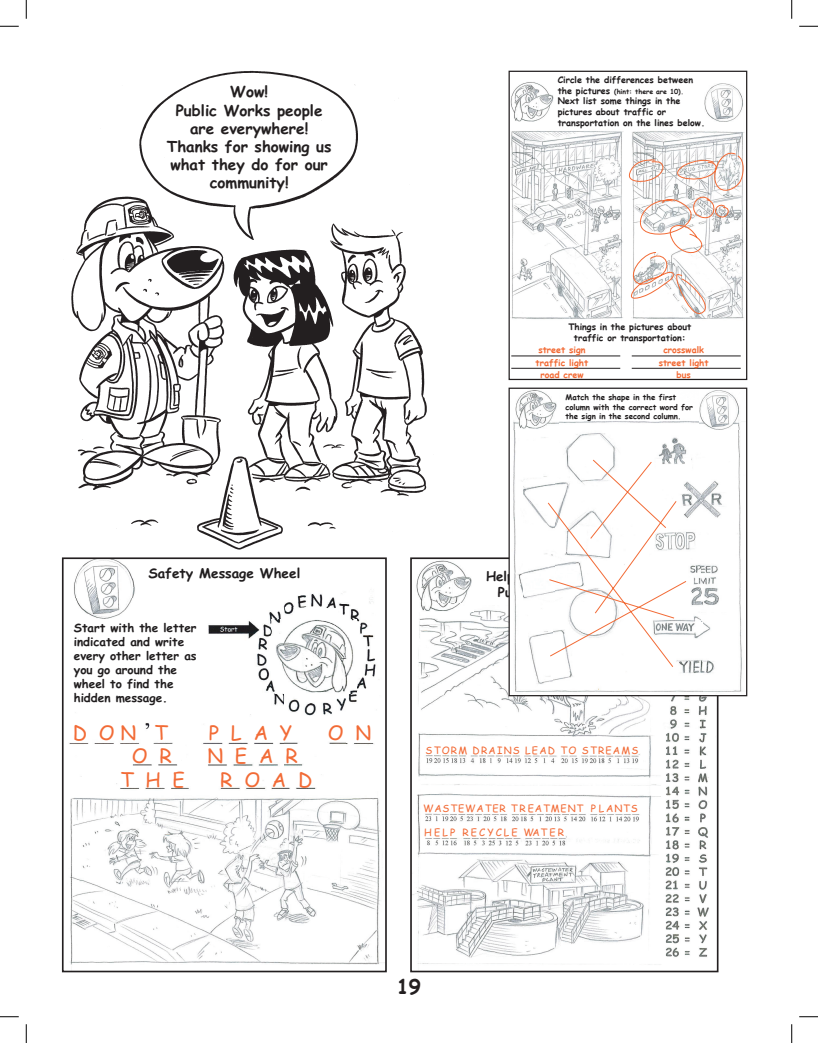
<style>
.page{position:relative;width:818px;height:1043px;background:#fff}
.page>*{position:absolute;margin:0;border:0;box-sizing:border-box;transform-origin:0 0}
.t1{font:700 20px "Comic Sans MS";color:#231f20}
.t2{font:19.75px "Comic Sans MS";color:#f26b36}
.t3{font:700 15.25px/18.2px "Comic Sans MS";color:#231f20;text-align:center}
.t4{font:700 13.5px "Comic Sans MS";color:#201d1e}
.t5{font:700 11.75px/14px "Comic Sans MS";color:#201d1e}
.t6{font:10px "Comic Sans MS";letter-spacing:.09em;color:#f26b36}
.t7{font:10px "Comic Sans MS";letter-spacing:.12em;color:#f26b36}
.t8{font:10px "Comic Sans MS";letter-spacing:.21em;color:#f26b36}
.t9{font:700 8.88px/10.6px "Comic Sans MS";color:#201d1e}
.t10{font:700 8.88px/12.8px "Comic Sans MS";color:#f26b36;text-align:center}
.t11{font:700 7.88px/9.5px "Comic Sans MS";color:#201d1e}
.t12{font:700 6.75px "Comic Sans MS";color:#201d1e}
.s1{font-size:8.88px}
</style>
<div class="page">
<img style="left:71px;top:70px;width:356px;height:480px">
<img style="left:510px;top:131px;width:113px;height:188px">
<img style="left:632px;top:131px;width:112px;height:16px">
<hr style="left:511px;top:355px;width:109px;height:1px;background:#201d1e">
<hr style="left:511px;top:368px;width:109px;height:1px;background:#201d1e">
<hr style="left:511px;top:380px;width:109px;height:1px;background:#201d1e">
<hr style="left:631px;top:355px;width:109px;height:1px;background:#201d1e">
<hr style="left:631px;top:368px;width:109px;height:1px;background:#201d1e">
<hr style="left:631px;top:380px;width:109px;height:1px;background:#201d1e">
<img style="left:704px;top:84px;width:39px;height:37px">
<svg style="left:628px;top:147px;width:116px;height:172px"></svg>
<img style="left:510px;top:82px;width:44px;height:40px">
<div style="left:508px;top:71px;width:239px;height:309px;border:1px solid #231f20"></div>
<img style="left:283px;top:593px;width:90px;height:14px">
<img style="left:185px;top:611px;width:99px;height:178px">
<img style="left:284px;top:607px;width:84px;height:19px">
<img style="left:345px;top:626px;width:31px;height:119px">
<img style="left:284px;top:696px;width:61px;height:93px">
<img style="left:84px;top:723px;width:101px;height:66px">
<img style="left:70px;top:797px;width:314px;height:168px">
<svg style="left:99px;top:611px;width:103px;height:95px"></svg>
<img style="left:74px;top:560px;width:63px;height:58px">
<img style="left:272px;top:619px;width:84px;height:74px">
<div style="left:62px;top:557px;width:325px;height:415px;border:2px solid #231f20"></div>
<img style="left:413px;top:610px;width:248px;height:355px">
<img style="left:662px;top:696px;width:53px;height:261px">
<img style="left:422px;top:749px;width:220px;height:18px">
<img style="left:423px;top:808px;width:219px;height:42px">
<img style="left:414px;top:560px;width:60px;height:52px">
<div style="left:410px;top:557px;width:308px;height:415px;border:2px solid #231f20"></div>
<img style="left:510px;top:421px;width:13px;height:273px">
<img style="left:554px;top:421px;width:147px;height:273px">
<img style="left:732px;top:429px;width:10px;height:263px">
<img style="left:523px;top:437px;width:31px;height:257px">
<img style="left:701px;top:429px;width:31px;height:265px">
<img style="left:514px;top:390px;width:44px;height:39px">
<img style="left:699px;top:390px;width:41px;height:39px">
<div style="left:508px;top:387px;width:239px;height:309px;border:1px solid #231f20"></div>
<svg style="left:547px;top:457px;width:146px;height:211px"></svg>
<svg style="left:0;top:25px;width:19px;height:2px"></svg>
<svg style="left:799px;top:25px;width:19px;height:2px"></svg>
<svg style="left:0;top:1016px;width:19px;height:1px"></svg>
<svg style="left:799px;top:1016px;width:19px;height:1px"></svg>
<svg style="left:25px;top:0;width:2px;height:19px"></svg>
<svg style="left:25px;top:1024px;width:2px;height:18px"></svg>
<svg style="left:791px;top:0;width:1px;height:19px"></svg>
<svg style="left:791px;top:1024px;width:1px;height:18px"></svg>
<h3 class="t3" style="left:167px;top:84px;width:166px">Wow!<br>Public Works people are everywhere!<br>Thanks for showing us what they do for our community!</h3>
<p class="t9" style="left:557px;top:74px;width:137px">Circle the differences between</p>
<p class="t12" style="left:557px;top:86px;width:128px"><span class="s1">the pictures</span> (hint: there are 10).</p>
<p class="t9" style="left:557px;top:95px;width:149px">Next list some things in the pictures about traffic or transportation on the lines below.</p>
<p class="t9" style="left:568px;top:321px;width:124px;text-align:center">Things in the pictures about traffic or transportation:</p>
<p class="t10" style="left:535px;top:343px;width:54px">street sign traffic light</p>
<p class="t10" style="left:540px;top:368px;width:45px">road crew</p>
<p class="t10" style="left:658px;top:343px;width:51px">crosswalk street light</p>
<p class="t10" style="left:676px;top:368px;width:16px">bus</p>
<p class="t11" style="left:565px;top:392px;width:129px">Match the shape in the first column with the correct word for the sign in the second column.</p>
<h3 class="t4" style="left:148px;top:568px;width:153px">Safety Message Wheel</h3>
<h3 class="t5" style="left:74px;top:621px;width:124px">Start with the letter indicated and write every other letter as you go around the wheel to find the hidden message.</h3>
<h2 class="t2" style="left:73px;top:718px;width:96px">D O N T</h2>
<h2 class="t2" style="left:209px;top:718px;width:85px">P L A Y</h2>
<h2 class="t2" style="left:328px;top:718px;width:45px">O N</h2>
<h2 class="t2" style="left:132px;top:741px;width:41px">O R</h2>
<h2 class="t2" style="left:207px;top:741px;width:92px">N E A R</h2>
<h2 class="t2" style="left:120px;top:765px;width:66px">T H E</h2>
<h2 class="t2" style="left:220px;top:765px;width:94px">R O A D</h2>
<p class="t7" style="left:425px;top:742px;width:214px">STORM DRAINS LEAD TO STREAMS</p>
<p class="t6" style="left:423px;top:801px;width:216px">WASTEWATER TREATMENT P LANTS</p>
<p class="t8" style="left:424px;top:824px;width:141px">HELP RECYCLE WATER</p>
<h1 class="t1" style="left:396px;top:972px;width:26px">19</h1>
</div>
